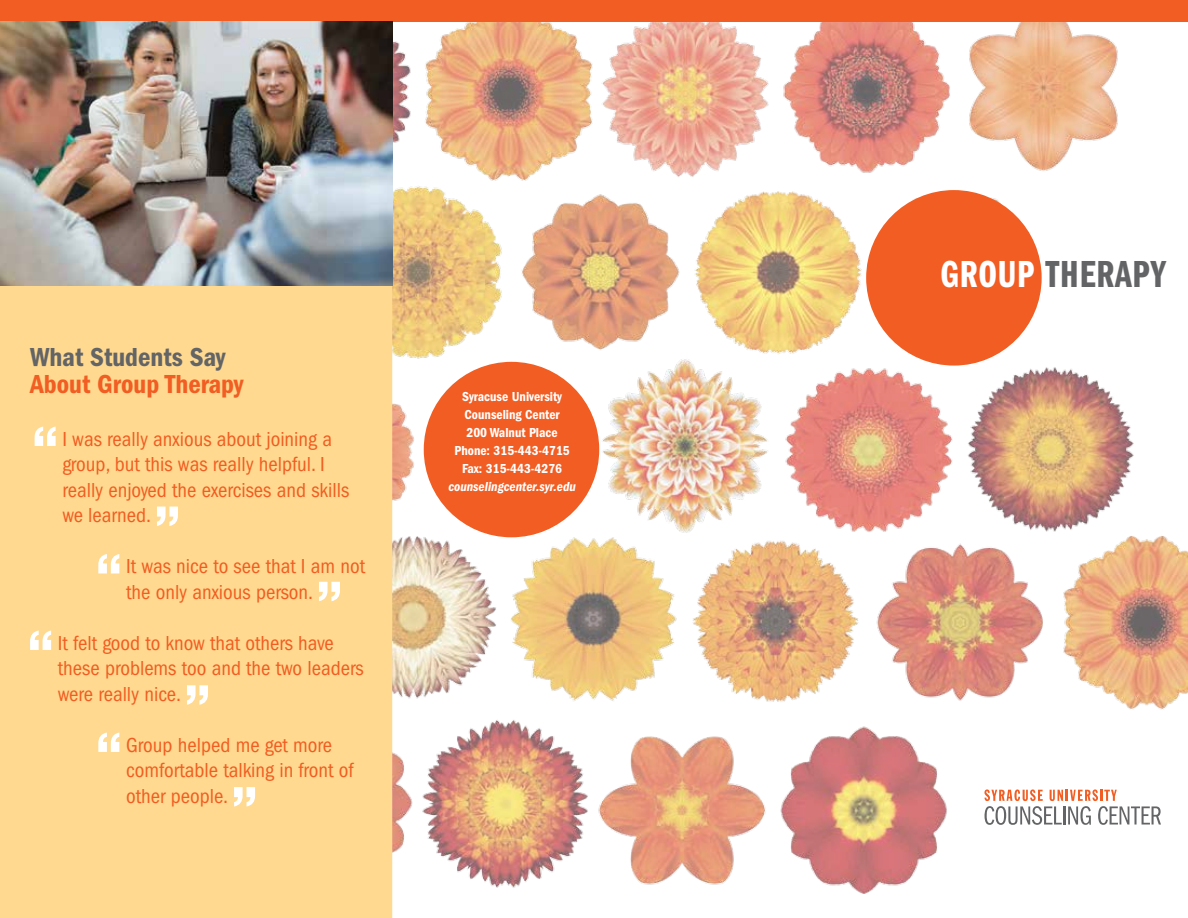
<style>
.page{position:relative;width:1188px;height:918px;background:#fff}
.page>*{position:absolute;margin:0;border:0;box-sizing:border-box;transform-origin:0 0}
.t1{font:39px "ITC Franklin Gothic Std Dm Cp";letter-spacing:.02em;color:#636466}
.t2{font:27px "ITC Franklin Gothic Std Dm Cd";color:#f15d22}
.t3{font:27px "ITC Franklin Gothic Std Dm Cd";color:#636466}
.t4{font:condensed 21px/25.5px "ITC Franklin Gothic Std";color:#f15d22}
.t5{font:13.5px/18px "ITC Franklin Gothic Std Dm Cd";color:#fff;text-align:center}
.t6{font:13.5px "ITC Franklin Gothic Std Dm Cd It";color:#fff}
.s1{color:#fff}
</style>
<div class="page">
<img style="left:392px;top:22px;width:796px;height:872px">
<div style="left:0;top:286px;width:392px;height:632px;background:#ffd990"></div>
<div style="left:866px;top:190px;width:176px;height:176px;background:#f15d22;border-radius:50%"></div>
<div style="left:960px;top:723px;width:176px;height:175px;background:#fff;border-radius:50%"></div>
<div style="left:424px;top:362px;width:175px;height:175px;background:#f15d22;border-radius:50%"></div>
<div style="left:0;top:0;width:1188px;height:22px;background:#f15d22"></div>
<svg style="left:35px;top:427px;width:21px;height:19px"></svg>
<svg style="left:157px;top:507px;width:21px;height:19px"></svg>
<svg style="left:98px;top:554px;width:21px;height:19px"></svg>
<svg style="left:319px;top:582px;width:21px;height:19px"></svg>
<svg style="left:30px;top:631px;width:21px;height:19px"></svg>
<svg style="left:187px;top:685px;width:21px;height:20px"></svg>
<svg style="left:98px;top:733px;width:21px;height:19px"></svg>
<svg style="left:234px;top:787px;width:21px;height:19px"></svg>
<img style="left:0;top:22px;width:393px;height:264px">
<svg style="left:984px;top:789px;width:177px;height:36px"></svg>
<p class="t3" style="left:30px;top:341px;width:197px">What Students Say</p>
<p class="t2" style="left:30px;top:368px;width:215px">About Group Therapy</p>
<p class="t4" style="left:62px;top:426px;width:288px">I was really anxious about joining a group, but this was really helpful. I really enjoyed the exercises and skills we learned.</p>
<p class="t4" style="left:126px;top:554px;width:240px">It was nice to see that I am not the only anxious person.</p>
<p class="t4" style="left:58px;top:630px;width:307px">It felt good to know that others have these problems too and the two leaders were really nice.</p>
<p class="t4" style="left:126px;top:732px;width:229px">Group helped me get more comfortable talking in front of other people.</p>
<p class="t5" style="left:454px;top:387px;width:117px">Syracuse University<br>Counseling Center<br>200 Walnut Place<br>Phone: 315-443-4715<br>Fax: 315-443-4276</p>
<p class="t6" style="left:448px;top:479px;width:129px">counselingcenter.syr.edu</p>
<h1 class="t1" style="left:940px;top:253px;width:228px"><span class="s1">GROUP</span> THERAPY</h1>
</div>
